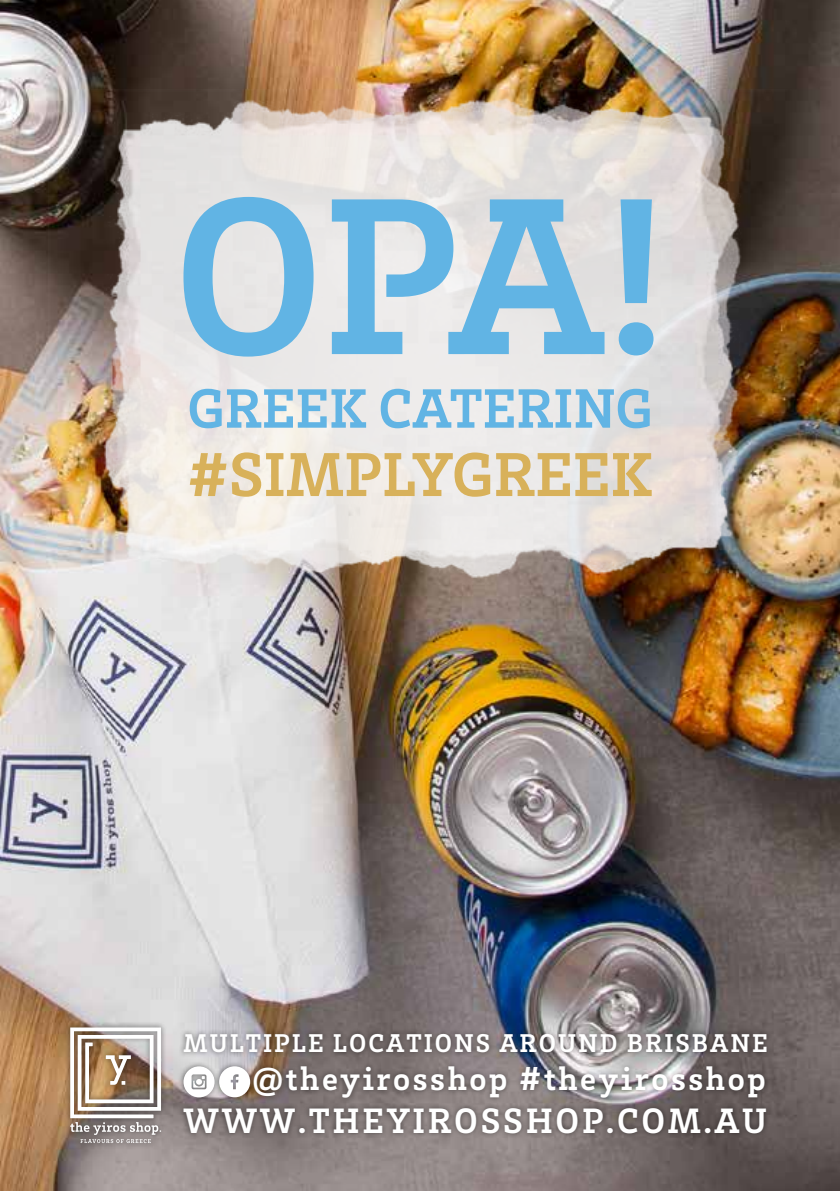
<style>
.page{position:relative;width:840px;height:1191px;background:#fff}
.page>*{position:absolute;margin:0;border:0;box-sizing:border-box;transform-origin:0 0}
.t1{font:700 228.6px "Brix Slab";color:#61b4e4}
.t2{font:700 63.4px "Brix Slab";color:#d8b15a}
.t3{font:700 56.8px "Brix Slab";color:#61b4e4}
.t4{font:700 36.2px "Brix Slab";letter-spacing:.075em;color:#fff}
.t5{font:700 34px "Brix Slab";letter-spacing:.075em;color:#fff}
.t6{font:700 26.4px "Brix Slab";letter-spacing:.075em;color:#fff}
</style>
<div class="page">
<img style="left:0;top:0;width:839px;height:1191px">
<img style="left:49px;top:89px;width:741px;height:498px">
<div style="left:177px;top:1028px;width:594px;height:110px;background:#000;opacity:.5"></div>
<svg style="left:183px;top:1066px;width:67px;height:31px"></svg>
<div style="left:64px;top:1021px;width:103px;height:128px;background:#000;opacity:.5"></div>
<svg style="left:70px;top:1027px;width:91px;height:116px"></svg>
<h1 class="t1" style="left:173px;top:127px;width:494px">OPA!</h1>
<h3 class="t3" style="left:187px;top:371px;width:466px">GREEK CATERING</h3>
<h2 class="t2" style="left:187px;top:433px;width:466px">#SIMPLYGREEK</h2>
<p class="t6" style="left:183px;top:1025px;width:585px">MULTIPLE LOCATIONS AROUND BRISBANE</p>
<p class="t5" style="left:252px;top:1056px;width:514px">@theyirosshop #theyirosshop</p>
<h3 class="t4" style="left:183px;top:1097px;width:584px">WWW.THEYIROSSHOP.COM.AU</h3>
</div>
